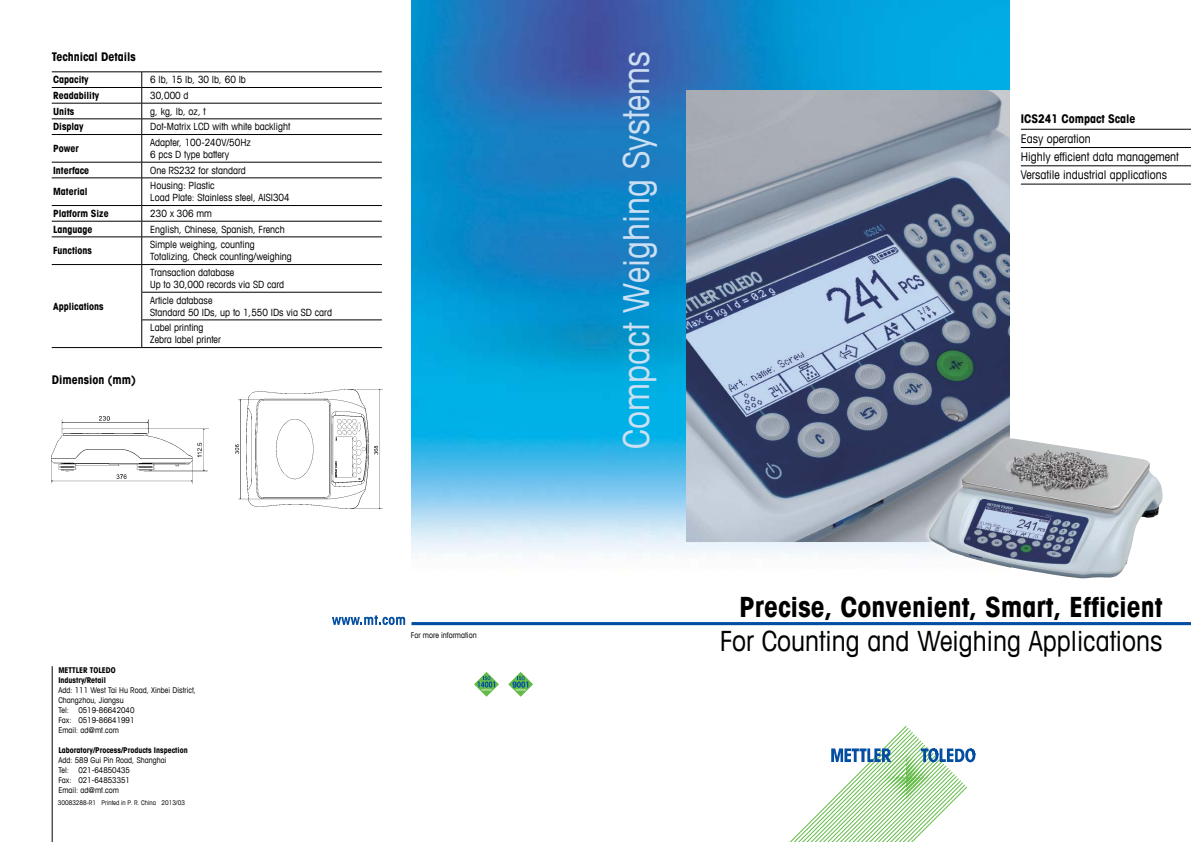
<style>
.page{position:relative;width:1191px;height:842px;background:#fff}
.page>*{position:absolute;margin:0;border:0;box-sizing:border-box;transform-origin:0 0}
.t1{font:condensed 36px "Avant Garde Com";color:#ccdff3}
.t2{font:700 condensed 28px "Avant Garde Com";color:#000}
.t3{font:condensed 28px "Avant Garde Com";color:#000}
.t4{font:condensed 12px/18.3px "Avant Garde Com";color:#000}
.t5{font:700 condensed 12px "Avant Garde Com";color:#000}
.t6{font:condensed 10px/12px "Avant Garde Com";color:#000}
.t7{font:700 condensed 10px "Avant Garde Com";color:#000}
.t8{font:condensed 8px/10px "Avant Garde Com";color:#000}
.t9{font:700 condensed 8px/10px "Avant Garde Com";color:#000}
.t10{font:condensed 6.5px "Avant Garde Com";color:#000}
</style>
<div class="page">
<img style="left:411px;top:0;width:598px;height:556px">
<svg style="left:790px;top:726px;width:185px;height:116px"></svg>
<hr style="left:411px;top:622px;width:780px;height:3px;background:#034ea2">
<svg style="left:332px;top:615px;width:73px;height:10px"></svg>
<svg style="left:508px;top:672px;width:25px;height:25px"></svg>
<svg style="left:474px;top:672px;width:25px;height:25px"></svg>
<hr style="left:52px;top:666px;width:1px;height:176px;background:#000">
<img style="left:52px;top:416px;width:157px;height:68px">
<img style="left:235px;top:389px;width:147px;height:120px">
<hr style="left:1020px;top:129px;width:171px;height:1px;background:#000">
<hr style="left:1020px;top:147px;width:171px;height:1px;background:#000">
<hr style="left:1020px;top:166px;width:171px;height:1px;background:#000">
<hr style="left:1020px;top:184px;width:171px;height:1px;background:#000">
<img style="left:686px;top:91px;width:323px;height:450px">
<hr style="left:52px;top:72px;width:90px;height:1px;background:#000">
<hr style="left:52px;top:87px;width:90px;height:1px;background:#000">
<hr style="left:52px;top:103px;width:90px;height:1px;background:#000">
<hr style="left:52px;top:119px;width:90px;height:1px;background:#000">
<hr style="left:52px;top:134px;width:90px;height:1px;background:#000">
<hr style="left:52px;top:162px;width:90px;height:1px;background:#000">
<hr style="left:52px;top:178px;width:90px;height:1px;background:#000">
<hr style="left:52px;top:205px;width:90px;height:1px;background:#000">
<hr style="left:52px;top:221px;width:90px;height:1px;background:#000">
<hr style="left:52px;top:237px;width:90px;height:1px;background:#000">
<hr style="left:52px;top:264px;width:90px;height:1px;background:#000">
<hr style="left:52px;top:347px;width:90px;height:1px;background:#000">
<hr style="left:142px;top:72px;width:240px;height:1px;background:#000">
<hr style="left:142px;top:87px;width:240px;height:1px;background:#000">
<hr style="left:142px;top:103px;width:240px;height:1px;background:#000">
<hr style="left:142px;top:119px;width:240px;height:1px;background:#000">
<hr style="left:142px;top:134px;width:240px;height:1px;background:#000">
<hr style="left:142px;top:162px;width:240px;height:1px;background:#000">
<hr style="left:142px;top:178px;width:240px;height:1px;background:#000">
<hr style="left:142px;top:205px;width:240px;height:1px;background:#000">
<hr style="left:142px;top:221px;width:240px;height:1px;background:#000">
<hr style="left:142px;top:237px;width:240px;height:1px;background:#000">
<hr style="left:142px;top:264px;width:240px;height:1px;background:#000">
<hr style="left:142px;top:292px;width:240px;height:1px;background:#000">
<hr style="left:142px;top:320px;width:240px;height:1px;background:#000">
<hr style="left:142px;top:347px;width:240px;height:1px;background:#000">
<svg style="left:141px;top:72px;width:1px;height:275px"></svg>
<svg style="left:922px;top:432px;width:241px;height:147px"></svg>
<img style="left:928px;top:438px;width:234px;height:140px">
<p class="t5" style="left:52px;top:49px;width:85px">Technical Details</p>
<p class="t7" style="left:53px;top:73px;width:37px">Capacity</p>
<p class="t6" style="left:150px;top:73px;width:97px">6 lb, 15 lb, 30 lb, 60 lb</p>
<p class="t7" style="left:53px;top:89px;width:48px">Readability</p>
<p class="t6" style="left:150px;top:89px;width:40px">30,000 d</p>
<p class="t7" style="left:53px;top:105px;width:23px">Units</p>
<p class="t6" style="left:150px;top:105px;width:57px">g, kg, lb, oz, t</p>
<p class="t7" style="left:53px;top:120px;width:32px">Display</p>
<p class="t6" style="left:150px;top:120px;width:141px">Dot-Matrix LCD with white backlight</p>
<p class="t7" style="left:53px;top:142px;width:27px">Power</p>
<p class="t6" style="left:150px;top:136px;width:102px">Adapter, 100-240V/50Hz<br>6 pcs D type battery</p>
<p class="t7" style="left:53px;top:164px;width:38px">Interface</p>
<p class="t6" style="left:150px;top:164px;width:97px">One RS232 for standard</p>
<p class="t7" style="left:53px;top:185px;width:36px">Material</p>
<p class="t6" style="left:150px;top:179px;width:141px">Housing: Plastic<br>Load Plate: Stainless steel, AISI304</p>
<p class="t7" style="left:53px;top:207px;width:57px">Platform Size</p>
<p class="t6" style="left:150px;top:207px;width:63px">230 x 306 mm</p>
<p class="t7" style="left:53px;top:223px;width:41px">Language</p>
<p class="t6" style="left:150px;top:223px;width:136px">English, Chinese, Spanish, French</p>
<p class="t7" style="left:53px;top:244px;width:40px">Functions</p>
<p class="t6" style="left:150px;top:238px;width:143px">Simple weighing, counting<br>Totalizing, Check counting/weighing</p>
<p class="t7" style="left:53px;top:300px;width:52px">Applications</p>
<p class="t6" style="left:150px;top:266px;width:135px">Transaction database<br>Up to 30,000 records via SD card</p>
<p class="t6" style="left:150px;top:294px;width:183px">Article database<br>Standard 50 IDs, up to 1,550 IDs via SD card</p>
<p class="t6" style="left:150px;top:322px;width:72px">Label printing<br>Zebra label printer</p>
<p class="t5" style="left:52px;top:372px;width:86px">Dimension (mm)</p>
<p class="t9" style="left:58px;top:665px;width:59px">METTLER TOLEDO<br>Industry/Retail</p>
<p class="t8" style="left:58px;top:685px;width:139px">Add: 111 West Tai Hu Road, Xinbei District,<br>Changzhou, Jiangsu<br>Tel: 0519-86642040<br>Fax: 0519-86641991<br>Email: ad@mt.com</p>
<p class="t9" style="left:58px;top:745px;width:131px">Laboratory/Process/Products Inspection</p>
<p class="t8" style="left:58px;top:755px;width:110px">Add: 589 Gui Pin Road, Shanghai<br>Tel: 021-64850435<br>Fax: 021-64853351<br>Email: ad@mt.com</p>
<p class="t10" style="left:58px;top:798px;width:129px">30083288-R1 Printed in P. R. China 2013/03</p>
<p class="t8" style="left:411px;top:629px;width:67px">For more information</p>
<h1 class="t1" style="left:614px;top:449px;width:399px;rotate:-90deg">Compact Weighing Systems</h1>
<p class="t5" style="left:1020px;top:111px;width:116px">ICS241 Compact Scale</p>
<p class="t4" style="left:1020px;top:129px;width:159px">Easy operation<br>Highly efficient data management<br>Versatile industrial applications</p>
<h2 class="t2" style="left:739px;top:589px;width:425px">Precise, Convenient, Smart, Efficient</h2>
<h2 class="t3" style="left:719px;top:623px;width:444px">For Counting and Weighing Applications</h2>
</div>
